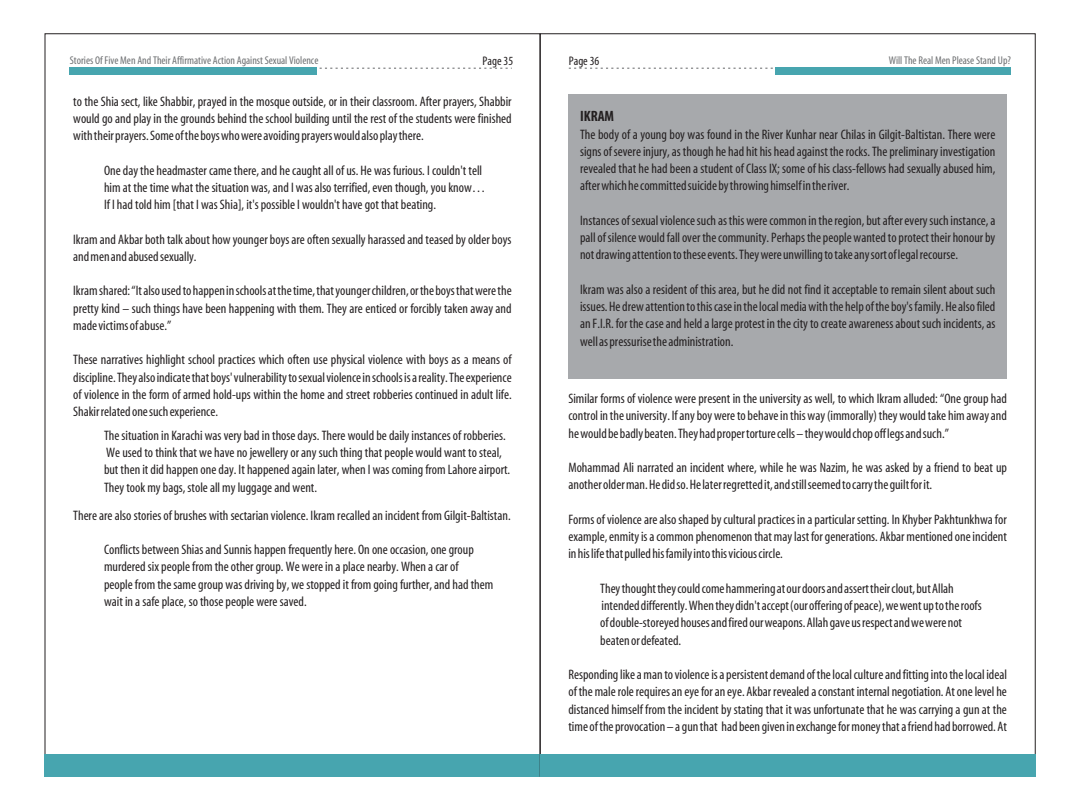
<style>
.page{position:relative;width:1080px;height:810px;background:#fff}
.page>*{position:absolute;margin:0;border:0;box-sizing:border-box;transform-origin:0 0}
.t1{font:700 condensed 15px "Myriad";color:#231f20}
.t2{font:condensed 13.75px/17.2px "Myriad";color:#231f20;text-align:justify}
.t3{font:condensed 12.5px "Myriad";color:#231f20}
.t4{font:condensed 11.25px "Myriad";color:#6d6f71}
</style>
<div class="page">
<div style="left:569px;top:94px;width:438px;height:285px;background:#a7a9ac"></div>
<div style="left:45px;top:754px;width:495px;height:22px;background:#47a5af"></div>
<div style="left:540px;top:754px;width:495px;height:22px;background:#47a5af"></div>
<svg style="left:319px;top:68px;width:193px;height:1px"></svg>
<div style="left:70px;top:68px;width:247px;height:7px;background:#47a5af"></div>
<svg style="left:569px;top:68px;width:204px;height:1px"></svg>
<div style="left:775px;top:68px;width:236px;height:7px;background:#47a5af"></div>
<p class="t4" style="left:70px;top:57px;width:250px">Stories Of Five Men And Their Affirmative Action Against Sexual Violence</p>
<p class="t3" style="left:483px;top:56px;width:32px">Page 35</p>
<p class="t3" style="left:569px;top:56px;width:32px">Page 36</p>
<p class="t4" style="left:889px;top:56px;width:124px">Will The Real Men Please Stand Up?</p>
<p class="t2" style="left:73px;top:93px;width:440px">to the Shia sect, like Shabbir, prayed in the mosque outside, or in their classroom. After prayers, Shabbir would go and play in the grounds behind the school building until the rest of the students were finished with their prayers. Some of the boys who were avoiding prayers would also play there.</p>
<p class="t2" style="left:104px;top:162px;width:383px;text-align:left">One day the headmaster came there, and he caught all of us. He was furious. I couldn't tell him at the time what the situation was, and I was also terrified, even though, you know…<br>If I had told him [that I was Shia], it's possible I wouldn't have got that beating.</p>
<p class="t2" style="left:73px;top:231px;width:440px">Ikram and Akbar both talk about how younger boys are often sexually harassed and teased by older boys and men and abused sexually.</p>
<p class="t2" style="left:73px;top:283px;width:440px">Ikram shared: “It also used to happen in schools at the time, that younger children, or the boys that were the pretty kind – such things have been happening with them. They are enticed or forcibly taken away and made victims of abuse.”</p>
<p class="t2" style="left:73px;top:352px;width:440px">These narratives highlight school practices which often use physical violence with boys as a means of discipline. They also indicate that boys' vulnerability to sexual violence in schools is a reality. The experience of violence in the form of armed hold-ups within the home and street robberies continued in adult life.<br>Shakir related one such experience.</p>
<p class="t2" style="left:104px;top:428px;width:408px;text-align:left">The situation in Karachi was very bad in those days. There would be daily instances of robberies.<br>We used to think that we have no jewellery or any such thing that people would want to steal, but then it did happen one day. It happened again later, when I was coming from Lahore airport.<br>They took my bags, stole all my luggage and went.</p>
<p class="t2" style="left:73px;top:507px;width:439px">There are also stories of brushes with sectarian violence. Ikram recalled an incident from Gilgit-Baltistan.</p>
<p class="t2" style="left:104px;top:542px;width:391px;text-align:left">Conflicts between Shias and Sunnis happen frequently here. On one occasion, one group murdered six people from the other group. We were in a place nearby. When a car of<br>people from the same group was driving by, we stopped it from going further, and had them wait in a safe place, so those people were saved.</p>
<p class="t1" style="left:580px;top:111px;width:36px">IKRAM</p>
<p class="t2" style="left:580px;top:126px;width:417px">The body of a young boy was found in the River Kunhar near Chilas in Gilgit-Baltistan. There were signs of severe injury, as though he had hit his head against the rocks. The preliminary investigation revealed that he had been a student of Class IX; some of his class-fellows had sexually abused him, after which he committed suicide by throwing himself in the river.</p>
<p class="t2" style="left:580px;top:213px;width:417px">Instances of sexual violence such as this were common in the region, but after every such instance, a pall of silence would fall over the community. Perhaps the people wanted to protect their honour by not drawing attention to these events. They were unwilling to take any sort of legal recourse.</p>
<p class="t2" style="left:580px;top:282px;width:417px">Ikram was also a resident of this area, but he did not find it acceptable to remain silent about such issues. He drew attention to this case in the local media with the help of the boy's family. He also filed an F.I.R. for the case and held a large protest in the city to create awareness about such incidents, as well as pressurise the administration.</p>
<p class="t2" style="left:568px;top:391px;width:440px">Similar forms of violence were present in the university as well, to which Ikram alluded: “One group had control in the university. If any boy were to behave in this way (immorally) they would take him away and he would be badly beaten. They had proper torture cells – they would chop off legs and such.”</p>
<p class="t2" style="left:568px;top:460px;width:440px">Mohammad Ali narrated an incident where, while he was Nazim, he was asked by a friend to beat up another older man. He did so. He later regretted it, and still seemed to carry the guilt for it.</p>
<p class="t2" style="left:568px;top:512px;width:440px">Forms of violence are also shaped by cultural practices in a particular setting. In Khyber Pakhtunkhwa for example, enmity is a common phenomenon that may last for generations. Akbar mentioned one incident in his life that pulled his family into this vicious circle.</p>
<p class="t2" style="left:600px;top:581px;width:383px;text-align:left">They thought they could come hammering at our doors and assert their clout, but Allah intended differently. When they didn't accept (our offering of peace), we went up to the roofs of double-storeyed houses and fired our weapons. Allah gave us respect and we were not beaten or defeated.</p>
<p class="t2" style="left:568px;top:667px;width:440px">Responding like a man to violence is a persistent demand of the local culture and fitting into the local ideal of the male role requires an eye for an eye. Akbar revealed a constant internal negotiation. At one level he distanced himself from the incident by stating that it was unfortunate that he was carrying a gun at the time of the provocation – a gun that had been given in exchange for money that a friend had borrowed. At</p>
</div>
